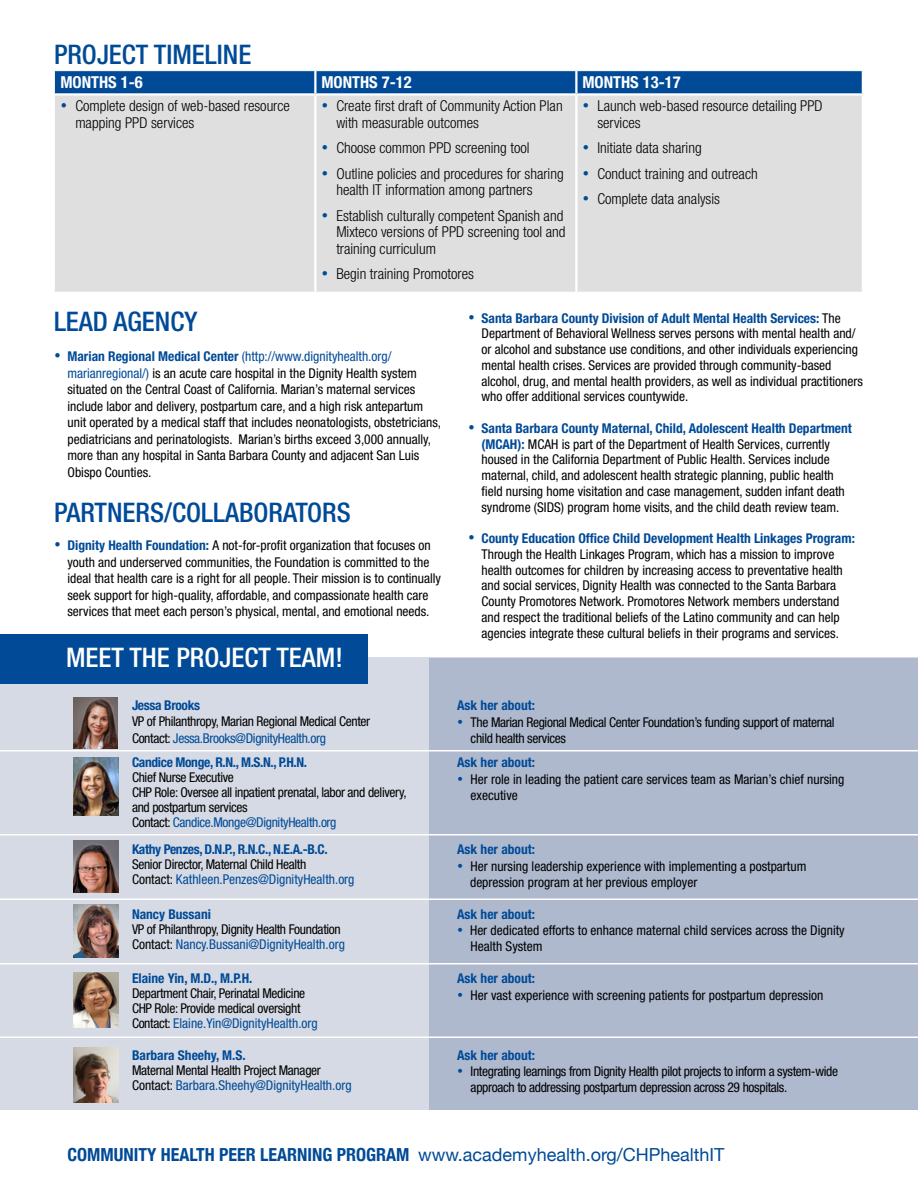
<style>
.page{position:relative;width:918px;height:1188px;background:#fff}
.page>*{position:absolute;margin:0;border:0;box-sizing:border-box;transform-origin:0 0}
.t1{font:500 condensed 27px "Helvetica Neue LT Std";color:#004a97}
.t2{font:500 condensed 27px "Helvetica Neue LT Std";color:#fff}
.t3{font:700 condensed 18px "Helvetica Neue";color:#004a97}
.t4{font:700 condensed 16.5px "Helvetica Neue LT Std";color:#fff}
.t5{font:300 condensed 15px/16.5px "Helvetica Neue LT Std";color:#000}
.t6{font:condensed 13.5px/15.8px "Helvetica Neue LT Std";color:#000}
.t7{font:condensed 13.5px/15px "Helvetica Neue LT Std";letter-spacing:-.025em;color:#000}
.t8{font:700 condensed 13.5px "Helvetica Neue LT Std";color:#004a97}
.t9{font:700 condensed 13.5px "Helvetica Neue LT Std";letter-spacing:-.025em;color:#004a97}
.s1{color:#004a97}
.s2{font-weight:700;color:#004a97}
.s3{font-weight:400;font-stretch:normal}
</style>
<div class="page">
<div style="left:0;top:657px;width:918px;height:453px;background:#d5dae4"></div>
<div style="left:0;top:634px;width:368px;height:50px;background:#004a97"></div>
<div style="left:429px;top:658px;width:489px;height:452px;background:#aeb9ce"></div>
<hr style="left:0;top:750px;width:918px;height:2px;background:#fff">
<hr style="left:0;top:834px;width:918px;height:2px;background:#fff">
<hr style="left:0;top:963px;width:918px;height:1px;background:#fff">
<div style="left:55px;top:96px;width:807px;height:196px;background:#dfdfe0"></div>
<div style="left:54px;top:71px;width:808px;height:23px;background:#004a97"></div>
<hr style="left:55px;top:93px;width:260px;height:3px;background:#fff">
<hr style="left:315px;top:93px;width:261px;height:3px;background:#fff">
<hr style="left:576px;top:93px;width:288px;height:3px;background:#fff">
<hr style="left:314px;top:71px;width:2px;height:22px;background:#fff">
<hr style="left:575px;top:71px;width:3px;height:22px;background:#fff">
<hr style="left:314px;top:96px;width:2px;height:196px;background:#fff">
<hr style="left:575px;top:96px;width:3px;height:196px;background:#fff">
<img style="left:74px;top:758px;width:45px;height:58px">
<hr style="left:0;top:898px;width:918px;height:2px;background:#fff">
<img style="left:74px;top:904px;width:45px;height:54px">
<img style="left:74px;top:972px;width:45px;height:56px">
<img style="left:74px;top:698px;width:43px;height:50px">
<img style="left:74px;top:840px;width:45px;height:52px">
<img style="left:74px;top:1047px;width:44px;height:55px">
<hr style="left:0;top:1036px;width:918px;height:2px;background:#fff">
<h1 class="t1" style="left:54px;top:39px;width:199px">PROJECT TIMELINE</h1>
<p class="t4" style="left:60px;top:73px;width:84px">MONTHS 1-6</p>
<p class="t4" style="left:321px;top:73px;width:92px">MONTHS 7-12</p>
<p class="t4" style="left:582px;top:73px;width:100px">MONTHS 13-17</p>
<p class="t5" style="left:75px;top:97px;width:216px;text-indent:-15px"><span class="s1">•</span> Complete design of web-based resource mapping PPD services</p>
<p class="t5" style="left:336px;top:97px;width:228px;text-indent:-15px"><span class="s1">•</span> Create first draft of Community Action Plan with measurable outcomes</p>
<p class="t5" style="left:321px;top:139px;width:210px"><span class="s1">•</span> Choose common PPD screening tool</p>
<p class="t5" style="left:336px;top:165px;width:229px;text-indent:-15px"><span class="s1">•</span> Outline policies and procedures for sharing health IT information among partners</p>
<p class="t5" style="left:336px;top:207px;width:231px;text-indent:-15px"><span class="s1">•</span> Establish culturally competent Spanish and<br>Mixteco versions of PPD screening tool and training curriculum</p>
<p class="t5" style="left:321px;top:265px;width:154px"><span class="s1">•</span> Begin training Promotores</p>
<p class="t5" style="left:597px;top:97px;width:227px;text-indent:-15px"><span class="s1">•</span> Launch web-based resource detailing PPD services</p>
<p class="t5" style="left:582px;top:139px;width:121px"><span class="s1">•</span> Initiate data sharing</p>
<p class="t5" style="left:582px;top:165px;width:177px"><span class="s1">•</span> Conduct training and outreach</p>
<p class="t5" style="left:582px;top:190px;width:139px"><span class="s1">•</span> Complete data analysis</p>
<h1 class="t1" style="left:54px;top:306px;width:145px">LEAD AGENCY</h1>
<p class="t6" style="left:67px;top:348px;width:375px;line-height:16.5px;text-indent:-13px"><span class="s1">•</span> <span class="s2">Marian Regional Medical Center</span> <span class="s1">(http://www.dignityhealth.org/ marianregional/)</span> is an acute care hospital in the Dignity Health system situated on the Central Coast of California. Marian’s maternal services include labor and delivery, postpartum care, and a high risk antepartum unit operated by a medical staff that includes neonatologists, obstetricians, pediatricians and perinatologists. Marian’s births exceed 3,000 annually, more than any hospital in Santa Barbara County and adjacent San Luis Obispo Counties.</p>
<h1 class="t1" style="left:54px;top:496px;width:298px">PARTNERS/COLLABORATORS</h1>
<p class="t6" style="left:68px;top:537px;width:375px;line-height:16.5px;text-indent:-14px"><span class="s1">•</span> <span class="s2">Dignity Health Foundation:</span> A not-for-profit organization that focuses on youth and underserved communities, the Foundation is committed to the ideal that health care is a right for all people. Their mission is to continually seek support for high-quality, affordable, and compassionate health care services that meet each person’s physical, mental, and emotional needs.</p>
<h1 class="t2" style="left:66px;top:642px;width:278px">MEET THE PROJECT TEAM!</h1>
<p class="t9" style="left:132px;top:697px;width:70px">Jessa Brooks</p>
<p class="t7" style="left:132px;top:713px;width:240px;line-height:16.5px">VP of Philanthropy, Marian Regional Medical Center<br>Contact: <span class="s1">Jessa.Brooks@DignityHealth.org</span></p>
<p class="t9" style="left:132px;top:754px;width:177px">Candice Monge, R.N., M.S.N., P.H.N.</p>
<p class="t7" style="left:132px;top:770px;width:276px">Chief Nurse Executive<br>CHP Role: Oversee all inpatient prenatal, labor and delivery, and postpartum services<br>Contact: <span class="s1">Candice.Monge@DignityHealth.org</span></p>
<p class="t9" style="left:132px;top:841px;width:197px">Kathy Penzes, D.N.P., R.N.C., N.E.A.-B.C.</p>
<p class="t6" style="left:132px;top:857px;width:224px;line-height:15px">Senior Director, Maternal Child Health<br>Contact: <span class="s1">Kathleen.Penzes@DignityHealth.org</span></p>
<p class="t8" style="left:132px;top:906px;width:81px">Nancy Bussani</p>
<p class="t7" style="left:132px;top:921px;width:214px">VP of Philanthropy, Dignity Health Foundation<br>Contact: <span class="s1">Nancy.Bussani@DignityHealth.org</span></p>
<p class="t8" style="left:132px;top:970px;width:122px">Elaine Yin, M.D., M.P.H.</p>
<p class="t7" style="left:132px;top:986px;width:187px">Department Chair, Perinatal Medicine<br>CHP Role: Provide medical oversight<br>Contact: <span class="s1">Elaine.Yin@DignityHealth.org</span></p>
<p class="t8" style="left:132px;top:1047px;width:115px">Barbara Sheehy, M.S.</p>
<p class="t6" style="left:132px;top:1062px;width:221px;line-height:15px">Maternal Mental Health Project Manager<br>Contact: <span class="s1">Barbara.Sheehy@DignityHealth.org</span></p>
<p class="t6" style="left:482px;top:310px;width:383px;text-indent:-14px"><span class="s1">•</span> <span class="s2">Santa Barbara County Division of Adult Mental Health Services:</span> The Department of Behavioral Wellness serves persons with mental health and/ or alcohol and substance use conditions, and other individuals experiencing mental health crises. Services are provided through community-based alcohol, drug, and mental health providers, as well as individual practitioners who offer additional services countywide.</p>
<p class="t6" style="left:482px;top:420px;width:372px;text-indent:-14px"><span class="s1">•</span> <span class="s2">Santa Barbara County Maternal, Child, Adolescent Health Department (MCAH):</span> MCAH is part of the Department of Health Services, currently housed in the California Department of Public Health. Services include maternal, child, and adolescent health strategic planning, public health field nursing home visitation and case management, sudden infant death syndrome (SIDS) program home visits, and the child death review team.</p>
<p class="t6" style="left:468px;top:530px;width:388px;text-align:center"><span class="s1">•</span> <span class="s2">County Education Office Child Development Health Linkages Program:<br></span>Through the Health Linkages Program, which has a mission to improve health outcomes for children by increasing access to preventative health<br>and social services, Dignity Health was connected to the Santa Barbara County Promotores Network. Promotores Network members understand<br>and respect the traditional beliefs of the Latino community and can help agencies integrate these cultural beliefs in their programs and services.</p>
<p class="t8" style="left:457px;top:697px;width:79px">Ask her about:</p>
<p class="t7" style="left:471px;top:714px;width:366px;line-height:16.2px;text-indent:-14px"><span class="s1">•</span> The Marian Regional Medical Center Foundation’s funding support of maternal child health services</p>
<p class="t8" style="left:457px;top:754px;width:79px">Ask her about:</p>
<p class="t6" style="left:471px;top:771px;width:375px;line-height:16.2px;text-indent:-14px"><span class="s1">•</span> Her role in leading the patient care services team as Marian’s chief nursing executive</p>
<p class="t8" style="left:457px;top:841px;width:79px">Ask her about:</p>
<p class="t6" style="left:470px;top:858px;width:338px;line-height:16.2px;text-indent:-13px"><span class="s1">•</span> Her nursing leadership experience with implementing a postpartum depression program at her previous employer</p>
<p class="t8" style="left:457px;top:906px;width:79px">Ask her about:</p>
<p class="t6" style="left:471px;top:922px;width:376px;line-height:16.2px;text-indent:-14px"><span class="s1">•</span> Her dedicated efforts to enhance maternal child services across the Dignity<br>Health System</p>
<p class="t8" style="left:457px;top:970px;width:79px">Ask her about:</p>
<p class="t6" style="left:457px;top:987px;width:368px"><span class="s1">•</span> Her vast experience with screening patients for postpartum depression</p>
<p class="t8" style="left:457px;top:1047px;width:79px">Ask her about:</p>
<p class="t7" style="left:471px;top:1063px;width:369px;line-height:16.2px;text-indent:-14px"><span class="s1">•</span> Integrating learnings from Dignity Health pilot projects to inform a system-wide approach to addressing postpartum depression across 29 hospitals.</p>
<h2 class="t3" style="left:68px;top:1140px;width:659px">COMMUNITY HEALTH PEER LEARNING PROGRAM <span class="s3">www.academyhealth.org/CHPhealthIT</span></h2>
</div>
